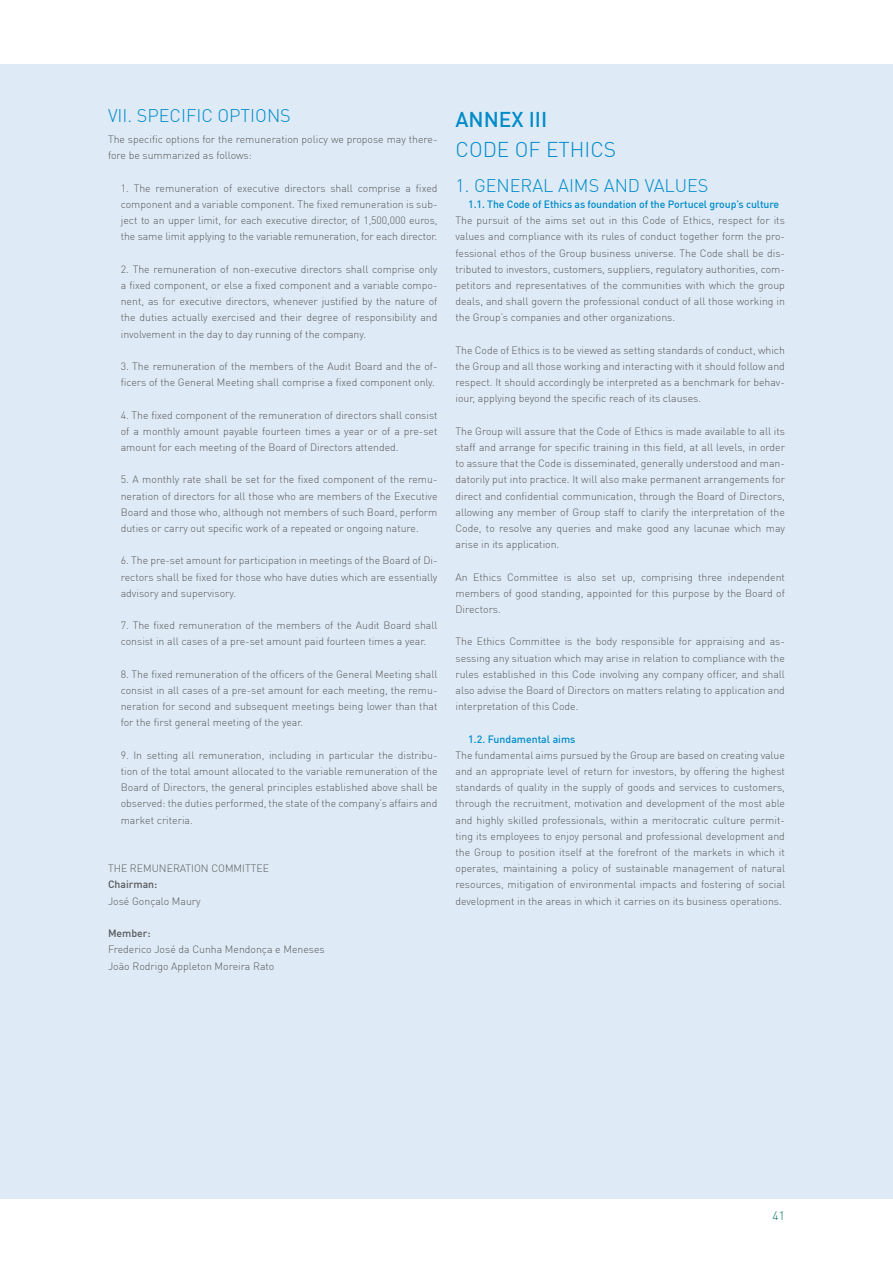
<style>
.page{position:relative;width:893px;height:1263px;background:#fff}
.page>*{position:absolute;margin:0;border:0;box-sizing:border-box;transform-origin:0 0}
.t1{font:300 21px "DIN Pro";color:#008bc9}
.t2{font:500 21px "DIN Pro";color:#008bc9}
.t3{font:300 18px "DIN Pro";color:#008bc9}
.t4{font:300 12px "DIN Pro";color:#007360}
.t5{font:300 10.5px/16.2px "DIN Pro";color:#58595b;text-align:justify}
.t6{font:500 10.5px "DIN Pro";letter-spacing:-.01em;color:#008bc9}
.t7{font:500 10.5px "DIN Pro";color:#58595b}
</style>
<div class="page">
<div style="left:0;top:65px;width:893px;height:1134px;background:#deebf6"></div>
<h2 class="t3" style="left:108px;top:104px;width:184px">VII. SPECIFIC OPTIONS</h2>
<p class="t5" style="left:108px;top:131px;width:331px">The specific options for the remuneration policy we propose may there&shy;fore be summarized as follows:</p>
<p class="t5" style="left:121px;top:180px;width:318px">1. The remuneration of executive directors shall comprise a fixed component and a variable component. The fixed remuneration is sub&shy;ject to an upper limit, for each executive director, of 1,500,000 euros, the same limit applying to the variable remuneration, for each director.</p>
<p class="t5" style="left:121px;top:261px;width:318px">2. The remuneration of non-executive directors shall comprise only a fixed component, or else a fixed component and a variable compo&shy;nent, as for executive directors, whenever justified by the nature of the duties actually exercised and their degree of responsibility and involvement in the day to day running of the company.</p>
<p class="t5" style="left:121px;top:358px;width:318px">3. The remuneration of the members of the Audit Board and the of&shy;ficers of the General Meeting shall comprise a fixed component only.</p>
<p class="t5" style="left:121px;top:407px;width:318px">4. The fixed component of the remuneration of directors shall consist of a monthly amount payable fourteen times a year or of a pre-set amount for each meeting of the Board of Directors attended.</p>
<p class="t5" style="left:121px;top:471px;width:318px">5. A monthly rate shall be set for the fixed component of the remu&shy;neration of directors for all those who are members of the Executive Board and those who, although not members of such Board, perform duties or carry out specific work of a repeated or ongoing nature.</p>
<p class="t5" style="left:121px;top:552px;width:318px">6. The pre-set amount for participation in meetings of the Board of Di&shy;rectors shall be fixed for those who have duties which are essentially advisory and supervisory.</p>
<p class="t5" style="left:121px;top:617px;width:318px">7. The fixed remuneration of the members of the Audit Board shall consist in all cases of a pre-set amount paid fourteen times a year.</p>
<p class="t5" style="left:121px;top:666px;width:318px">8. The fixed remuneration of the officers of the General Meeting shall consist in all cases of a pre-set amount for each meeting, the remu&shy;neration for second and subsequent meetings being lower than that for the first general meeting of the year.</p>
<p class="t5" style="left:121px;top:747px;width:318px">9. In setting all remuneration, including in particular the distribu&shy;tion of the total amount allocated to the variable remuneration of the Board of Directors, the general principles established above shall be observed: the duties performed, the state of the company’s affairs and market criteria.</p>
<p class="t5" style="left:108px;top:860px;width:162px">THE REMUNERATION COMMITTEE</p>
<p class="t7" style="left:108px;top:878px;width:51px">Chairman:</p>
<p class="t5" style="left:108px;top:893px;width:94px">José Gonçalo Maury</p>
<p class="t7" style="left:108px;top:926px;width:44px">Member:</p>
<p class="t5" style="left:108px;top:941px;width:218px">Frederico José da Cunha Mendonça e Meneses<br>João Rodrigo Appleton Moreira Rato</p>
<h1 class="t2" style="left:455px;top:106px;width:93px">ANNEX III</h1>
<h1 class="t1" style="left:455px;top:136px;width:162px">CODE OF ETHICS</h1>
<h2 class="t3" style="left:455px;top:174px;width:254px">1. GENERAL AIMS AND VALUES</h2>
<p class="t6" style="left:468px;top:197px;width:312px">1.1. The Code of Ethics as foundation of the Portucel group’s culture</p>
<p class="t5" style="left:455px;top:212px;width:331px">The pursuit of the aims set out in this Code of Ethics, respect for its values and compliance with its rules of conduct together form the pro&shy;fessional ethos of the Group business universe. The Code shall be dis&shy;tributed to investors, customers, suppliers, regulatory authorities, com&shy;petitors and representatives of the communities with which the group deals, and shall govern the professional conduct of all those working in the Group’s companies and other organizations.</p>
<p class="t5" style="left:455px;top:342px;width:331px">The Code of Ethics is to be viewed as setting standards of conduct, which the Group and all those working and interacting with it should follow and respect. It should accordingly be interpreted as a benchmark for behav&shy;iour, applying beyond the specific reach of its clauses.</p>
<p class="t5" style="left:455px;top:423px;width:331px">The Group will assure that the Code of Ethics is made available to all its staff and arrange for specific training in this field, at all levels, in order to assure that the Code is disseminated, generally understood and man&shy;datorily put into practice. It will also make permanent arrangements for direct and confidential communication, through the Board of Directors, allowing any member of Group staff to clarify the interpretation of the Code, to resolve any queries and make good any lacunae which may arise in its application.</p>
<p class="t5" style="left:455px;top:569px;width:331px">An Ethics Committee is also set up, comprising three independent members of good standing, appointed for this purpose by the Board of Directors.</p>
<p class="t5" style="left:455px;top:633px;width:331px">The Ethics Committee is the body responsible for appraising and as&shy;sessing any situation which may arise in relation to compliance with the rules established in this Code involving any company officer, and shall also advise the Board of Directors on matters relating to application and interpretation of this Code.</p>
<p class="t6" style="left:468px;top:732px;width:109px">1.2. Fundamental aims</p>
<p class="t5" style="left:455px;top:747px;width:331px">The fundamental aims pursued by the Group are based on creating value and an appropriate level of return for investors, by offering the highest standards of quality in the supply of goods and services to customers, through the recruitment, motivation and development of the most able and highly skilled professionals, within a meritocratic culture permit&shy;ting its employees to enjoy personal and professional development and the Group to position itself at the forefront of the markets in which it operates, maintaining a policy of sustainable management of natural resources, mitigation of environmental impacts and fostering of social development in the areas in which it carries on its business operations.</p>
<p class="t4" style="left:773px;top:1209px;width:14px">41</p>
</div>
